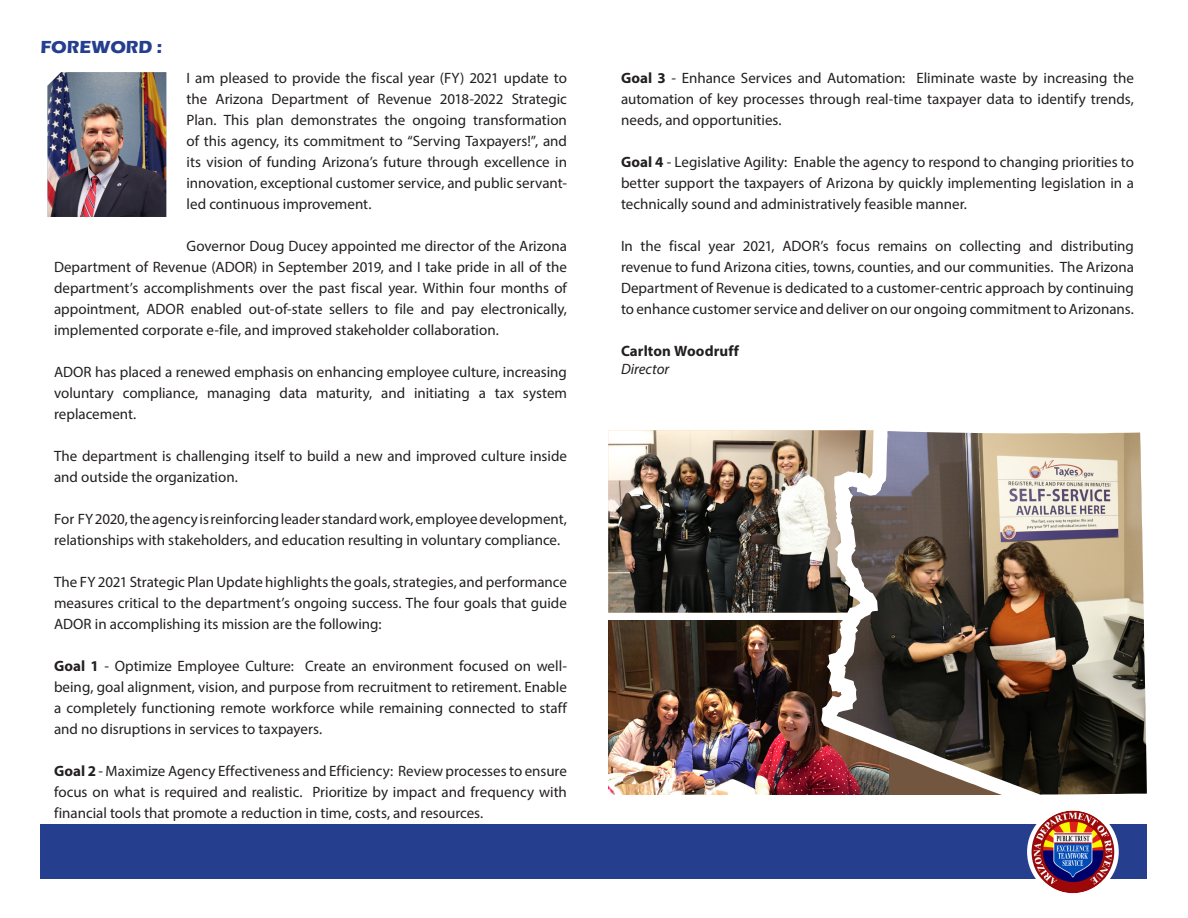
<style>
.page{position:relative;width:1188px;height:918px;background:#fff}
.page>*{position:absolute;margin:0;border:0;box-sizing:border-box;transform-origin:0 0}
.t1{font:700 18px "Eras ITC";color:#253f8e}
.t2{font:15px/21px "Myriad Pro";color:#231f20;text-align:justify}
.t3{font:700 15px "Myriad Pro";letter-spacing:.005em;color:#231f20}
.t4{font:italic 15px "Myriad Pro";color:#231f20}
.s1{font-weight:700}
</style>
<div class="page">
<div style="left:40px;top:824px;width:1108px;height:55px;background:#253f8e"></div>
<img style="left:1032px;top:811px;width:82px;height:82px;border-radius:41px">
<div style="left:1027px;top:806px;width:92px;height:92px;border:4px solid #fff;border-radius:50%"></div>
<img style="left:48px;top:72px;width:118px;height:145px">
<img style="left:608px;top:620px;width:206px;height:175px">
<img style="left:608px;top:430px;width:206px;height:183px">
<img style="left:814px;top:430px;width:333px;height:388px">
<p class="t1" style="left:40px;top:37px;width:123px">FOREWORD :</p>
<p class="t2" style="left:187px;top:68px;width:382px">I am pleased to provide the fiscal year (FY) 2021 update to the Arizona Department of Revenue 2018-2022 Strategic Plan. This plan demonstrates the ongoing transformation of this agency, its commitment to “Serving Taxpayers!”, and its vision of funding Arizona’s future through excellence in innovation, exceptional customer service, and public servant&shy;led continuous improvement.</p>
<p class="t2" style="left:54px;top:236px;width:515px;text-indent:133px">Governor Doug Ducey appointed me director of the Arizona Department of Revenue (ADOR) in September 2019, and I take pride in all of the department’s accomplishments over the past fiscal year. Within four months of appointment, ADOR enabled out-of-state sellers to file and pay electronically, implemented corporate e-file, and improved stakeholder collaboration.</p>
<p class="t2" style="left:54px;top:362px;width:515px">ADOR has placed a renewed emphasis on enhancing employee culture, increasing voluntary compliance, managing data maturity, and initiating a tax system replacement.</p>
<p class="t2" style="left:54px;top:446px;width:515px">The department is challenging itself to build a new and improved culture inside and outside the organization.</p>
<p class="t2" style="left:54px;top:509px;width:514px">For FY 2020, the agency is reinforcing leader standard work, employee development, relationships with stakeholders, and education resulting in voluntary compliance.</p>
<p class="t2" style="left:54px;top:572px;width:515px">The FY 2021 Strategic Plan Update highlights the goals, strategies, and performance measures critical to the department’s ongoing success. The four goals that guide ADOR in accomplishing its mission are the following:</p>
<p class="t2" style="left:54px;top:656px;width:515px"><span class="s1">Goal 1</span> - Optimize Employee Culture: Create an environment focused on well&shy;being, goal alignment, vision, and purpose from recruitment to retirement. Enable a completely functioning remote workforce while remaining connected to staff and no disruptions in services to taxpayers.</p>
<p class="t2" style="left:54px;top:761px;width:514px"><span class="s1">Goal 2</span> - Maximize Agency Effectiveness and Efficiency: Review processes to ensure focus on what is required and realistic. Prioritize by impact and frequency with financial tools that promote a reduction in time, costs, and resources.</p>
<p class="t2" style="left:621px;top:68px;width:515px"><span class="s1">Goal 3</span> - Enhance Services and Automation: Eliminate waste by increasing the automation of key processes through real-time taxpayer data to identify trends, needs, and opportunities.</p>
<p class="t2" style="left:621px;top:152px;width:515px"><span class="s1">Goal 4</span> - Legislative Agility: Enable the agency to respond to changing priorities to better support the taxpayers of Arizona by quickly implementing legislation in a technically sound and administratively feasible manner.</p>
<p class="t2" style="left:621px;top:236px;width:515px">In the fiscal year 2021, ADOR’s focus remains on collecting and distributing revenue to fund Arizona cities, towns, counties, and our communities. The Arizona Department of Revenue is dedicated to a customer-centric approach by continuing to enhance customer service and deliver on our ongoing commitment to Arizonans.</p>
<p class="t3" style="left:621px;top:342px;width:119px">Carlton Woodruff</p>
<p class="t4" style="left:621px;top:360px;width:50px">Director</p>
</div>
